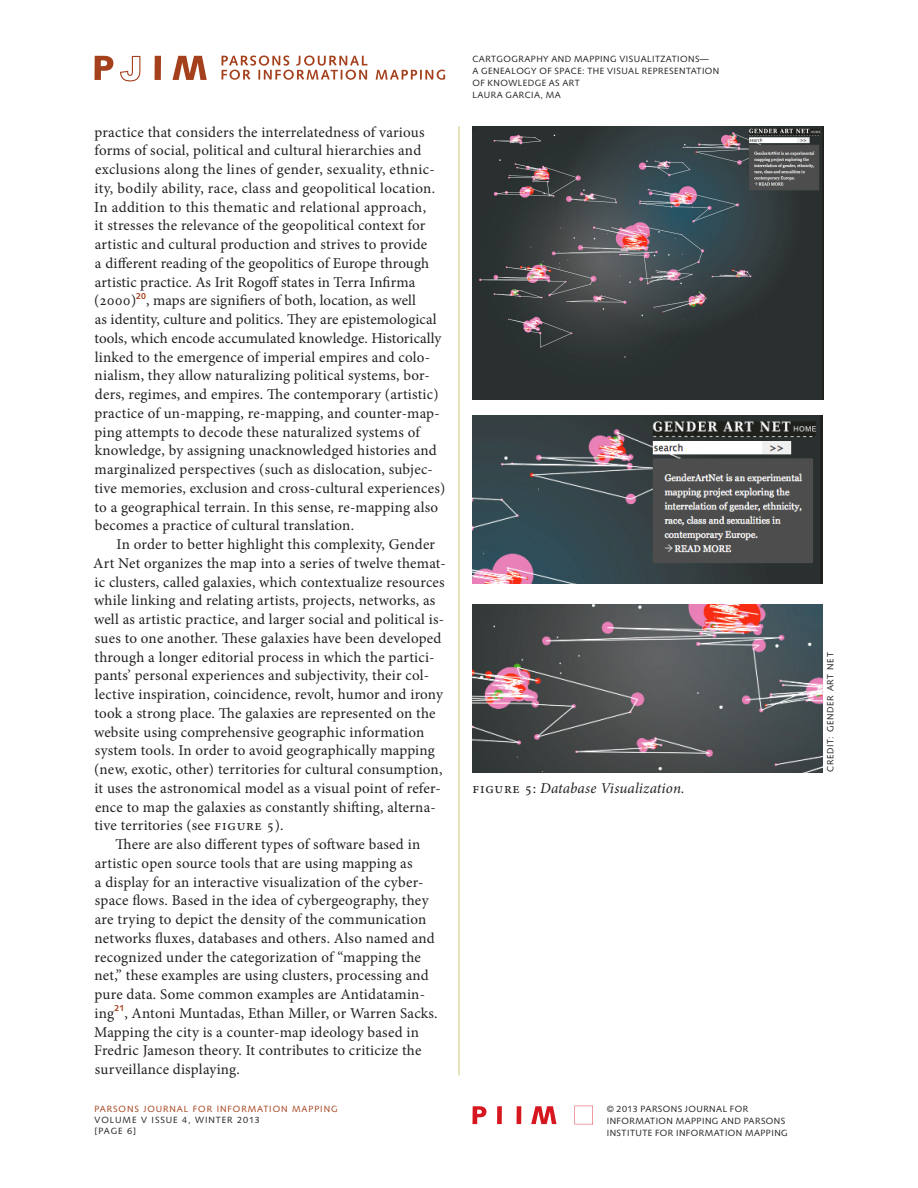
<style>
.page{position:relative;width:918px;height:1188px;background:#fff}
.page>*{position:absolute;margin:0;border:0;box-sizing:border-box;transform-origin:0 0}
.PIIM_Body_Text__No_I{font:15px/18.8px "Minion Pro";letter-spacing:.01em;color:#231f20}
.PIIM_Body_Text__No_I-2{font:italic 15px "Minion Pro";letter-spacing:.005em;color:#231f20}
.PIIM_Body_Text__No_I-3{font:9px/12px "Syntax LT Std";letter-spacing:.05em;color:#231f20}
.t1{font:9px "Syntax LT Std";letter-spacing:.1em;color:#a4401c}
.PIIM_Body_Text__No_I-4{font:9px/10.8px "Syntax LT Std";letter-spacing:.1em;color:#231f20}
.PIIM_Body_Text__No_I-5{font:9px "Syntax LT Std";letter-spacing:.075em;color:#231f20}
.s1{font-style:normal}
</style>
<div class="page">
<svg style="left:472px;top:1106px;width:14px;height:18px"></svg>
<div style="left:497px;top:1106px;width:5px;height:18px;background:#d7171f"></div>
<hr style="left:517px;top:1106px;width:4px;height:18px;background:#d7171f">
<svg style="left:531px;top:1106px;width:25px;height:18px"></svg>
<svg style="left:574px;top:1106px;width:19px;height:18px"></svg>
<svg style="left:221px;top:55px;width:146px;height:25px"></svg>
<svg style="left:376px;top:70px;width:69px;height:10px"></svg>
<svg style="left:120px;top:56px;width:20px;height:25px"></svg>
<svg style="left:94px;top:56px;width:19px;height:24px"></svg>
<div style="left:155px;top:56px;width:6px;height:24px;background:#a4401c"></div>
<svg style="left:173px;top:56px;width:34px;height:24px"></svg>
<hr style="left:458px;top:126px;width:2px;height:950px;background:#dfd9a9">
<img style="left:473px;top:126px;width:350px;height:274px">
<img style="left:472px;top:416px;width:350px;height:167px">
<img style="left:472px;top:605px;width:350px;height:167px">
<p class="PIIM_Body_Text__No_I" style="left:94px;top:122px;width:353px">practice that considers the interrelatedness of various forms of social, political and cultural hierarchies and exclusions along the lines of gender, sexuality, ethnic&shy;ity, bodily ability, race, class and geopolitical location.<br>In addition to this thematic and relational approach,<br>it stresses the relevance of the geopolitical context for artistic and cultural production and strives to provide<br>a different reading of the geopolitics of Europe through artistic practice. As Irit Rogoff states in Terra Infirma (2000)<sup>20</sup>, maps are signifiers of both, location, as well<br>as identity, culture and politics. They are epistemological tools, which encode accumulated knowledge. Historically linked to the emergence of imperial empires and colo&shy;nialism, they allow naturalizing political systems, bor&shy;ders, regimes, and empires. The contemporary (artistic) practice of un-mapping, re-mapping, and counter-map&shy;ping attempts to decode these naturalized systems of knowledge, by assigning unacknowledged histories and marginalized perspectives (such as dislocation, subjec&shy;tive memories, exclusion and cross-cultural experiences) to a geographical terrain. In this sense, re-mapping also becomes a practice of cultural translation.</p>
<p class="PIIM_Body_Text__No_I" style="left:93px;top:535px;width:354px;text-indent:23px">In order to better highlight this complexity, Gender Art Net organizes the map into a series of twelve themat&shy;ic clusters, called galaxies, which contextualize resources while linking and relating artists, projects, networks, as well as artistic practice, and larger social and political is&shy;sues to one another. These galaxies have been developed through a longer editorial process in which the partici&shy;pants’ personal experiences and subjectivity, their col&shy;lective inspiration, coincidence, revolt, humor and irony took a strong place. The galaxies are represented on the website using comprehensive geographic information system tools. In order to avoid geographically mapping (new, exotic, other) territories for cultural consumption, it uses the astronomical model as a visual point of refer&shy;ence to map the galaxies as constantly shifting, alterna&shy;tive territories (see figure 5).</p>
<p class="PIIM_Body_Text__No_I" style="left:94px;top:835px;width:345px;text-indent:21px">There are also different types of software based in artistic open source tools that are using mapping as<br>a display for an interactive visualization of the cyber&shy;space flows. Based in the idea of cybergeography, they are trying to depict the density of the communication networks fluxes, databases and others. Also named and recognized under the categorization of “mapping the net,” these examples are using clusters, processing and pure data. Some common examples are Antidatamin&shy;ing<sup>21</sup>, Antoni Muntadas, Ethan Miller, or Warren Sacks.<br>Mapping the city is a counter-map ideology based in Fredric Jameson theory. It contributes to criticize the surveillance displaying.</p>
<p class="PIIM_Body_Text__No_I-3" style="left:472px;top:53px;width:248px">CARTGOGRAPHY AND MAPPING VISUALITZATIONS—<br>A GENEALOGY OF SPACE: THE VISUAL REPRESENTATION<br>OF KNOWLEDGE AS ART<br>LAURA GARCIA, MA</p>
<p class="PIIM_Body_Text__No_I-2" style="left:472px;top:778px;width:214px"><span class="s1">Figure 5:</span> Database Visualization.</p>
<p class="t1" style="left:94px;top:1104px;width:245px">PARSONS JOURNAL FOR INFORMATION MAPPING</p>
<p class="PIIM_Body_Text__No_I-4" style="left:94px;top:1115px;width:167px">VOLUME V ISSUE 4, WINTER 2013 [PAGE 6]</p>
<p class="PIIM_Body_Text__No_I-3" style="left:607px;top:1103px;width:183px">© 2013 PARSONS JOURNAL FOR<br>INFORMATION MAPPING AND PARSONS<br>INSTITUTE FOR INFORMATION MAPPING</p>
<p class="PIIM_Body_Text__No_I-5" style="left:825px;top:772px;width:121px;rotate:-90deg">CREDIT: GENDER ART NET</p>
</div>
